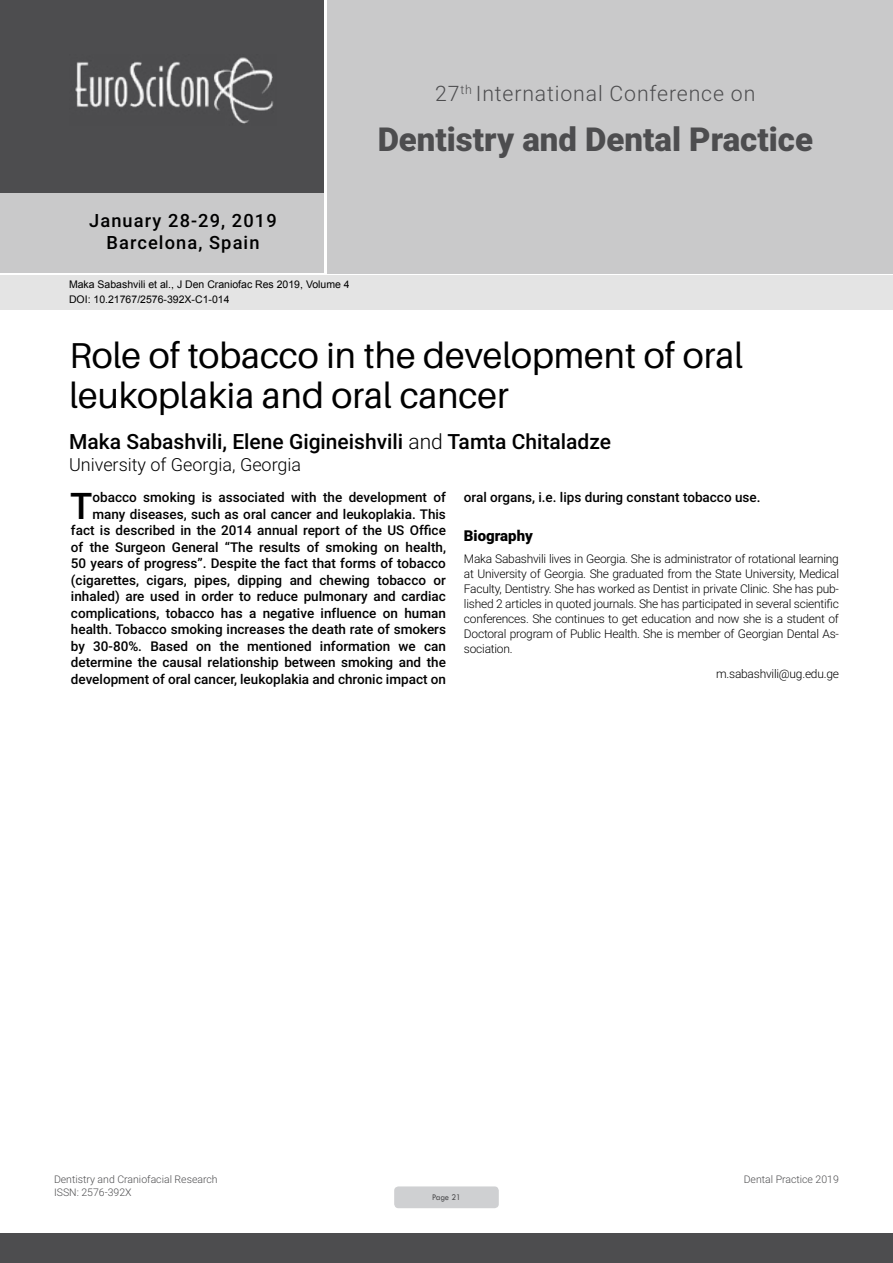
<style>
.page{position:relative;width:893px;height:1263px;background:#fff}
.page>*{position:absolute;margin:0;border:0;box-sizing:border-box;transform-origin:0 0}
.t1{font:500 36.75px "Roboto";color:#000}
.t2{font:36px/39.6px "Aileron";color:#000}
.t3{font:900 33px "Roboto";color:#4d4d4f}
.t4{font:300 21.3px "Roboto";letter-spacing:.04em;color:#4d4d4f}
.t5{font:500 21px "Roboto";color:#000}
.t6{font:500 18.3px/21.9px "Roboto";letter-spacing:.06em;color:#000;text-align:center}
.t7{font:300 18px "Roboto";color:#000}
.t8{font:900 15px "Roboto";color:#000}
.t9{font:500 13.5px/16.5px "Roboto";color:#000;text-align:right}
.t10{font:300 12px/15px "Roboto";letter-spacing:-.02em;color:#000;text-align:justify}
.t11{font:10.5px/14.4px "Arial";color:#000}
.t12{font:300 10.5px "Roboto";color:#4d4d4f}
.t13{font:9px "Tw Cen";letter-spacing:-.02em;color:#4d4d4f;scale:.95 1}
.s1{font-weight:300}
</style>
<div class="page">
<div style="left:0;top:0;width:323px;height:193px;background:#4d4d4f"></div>
<div style="left:1px;top:193px;width:323px;height:80px;background:#c9c9ca"></div>
<div style="left:327px;top:0;width:566px;height:273px;background:#c9c9ca"></div>
<img style="left:75px;top:57px;width:199px;height:67px">
<div style="left:0;top:1233px;width:893px;height:30px;background:#4d4d4f"></div>
<div style="left:1px;top:275px;width:892px;height:35px;background:#e4e4e4"></div>
<div style="left:394px;top:1186px;width:105px;height:22px;background:#cfd0d2;border-radius:4px"></div>
<h3 class="t6" style="left:89px;top:209px;width:189px">January 28-29, 2019<br>Barcelona, Spain</h3>
<p class="t11" style="left:69px;top:278px;width:282px">Maka Sabashvili et al., J Den Craniofac Res 2019, Volume 4<br>DOI: 10.21767/2576-392X-C1-014</p>
<h3 class="t4" style="left:435px;top:78px;width:322px">27<sup>th</sup> International Conference on</h3>
<h3 class="t3" style="left:378px;top:116px;width:437px">Dentistry and Dental Practice</h3>
<h2 class="t2" style="left:69px;top:336px;width:675px">Role of tobacco in the development of oral leukoplakia and oral cancer</h2>
<h3 class="t5" style="left:69px;top:427px;width:544px">Maka Sabashvili, Elene Gigineishvili <span class="s1">and</span> Tamta Chitaladze</h3>
<h3 class="t7" style="left:69px;top:452px;width:234px">University of Georgia, Georgia</h3>
<p class="t9" style="left:71px;top:488px;width:377px">obacco smoking is associated with the development of many diseases, such as oral cancer and leukoplakia. This fact is described in the 2014 annual report of the US Office of the Surgeon General “The results of smoking on health, 50 years of progress”. Despite the fact that forms of tobacco (cigarettes, cigars, pipes, dipping and chewing tobacco or inhaled) are used in order to reduce pulmonary and cardiac complications, tobacco has a negative influence on human health. Tobacco smoking increases the death rate of smokers by 30-80%. Based on the mentioned information we can determine the causal relationship between smoking and the development of oral cancer, leukoplakia and chronic impact on</p>
<p class="t9" style="left:464px;top:488px;width:298px">oral organs, i.e. lips during constant tobacco use.</p>
<h1 class="t1" style="left:70px;top:480px;width:24px">T</h1>
<p class="t8" style="left:464px;top:525px;width:70px">Biography</p>
<p class="t10" style="left:464px;top:550px;width:377px">Maka Sabashvili lives in Georgia. She is administrator of rotational learning at University of Georgia. She graduated from the State University, Medical Faculty, Dentistry. She has worked as Dentist in private Clinic. She has pub&shy;lished 2 articles in quoted journals. She has participated in several scientific conferences. She continues to get education and now she is a student of Doctoral program of Public Health. She is member of Georgian Dental As&shy;sociation.</p>
<p class="t10" style="left:716px;top:666px;width:124px">m.sabashvili@ug.edu.ge</p>
<p class="t12" style="left:54px;top:1172px;width:165px">Dentistry and Craniofacial Research</p>
<p class="t12" style="left:744px;top:1172px;width:97px">Dental Practice 2019</p>
<p class="t12" style="left:54px;top:1185px;width:79px">ISSN: 2576-392X</p>
<p class="t13" style="left:432px;top:1192px;width:32px">Page 21</p>
</div>
